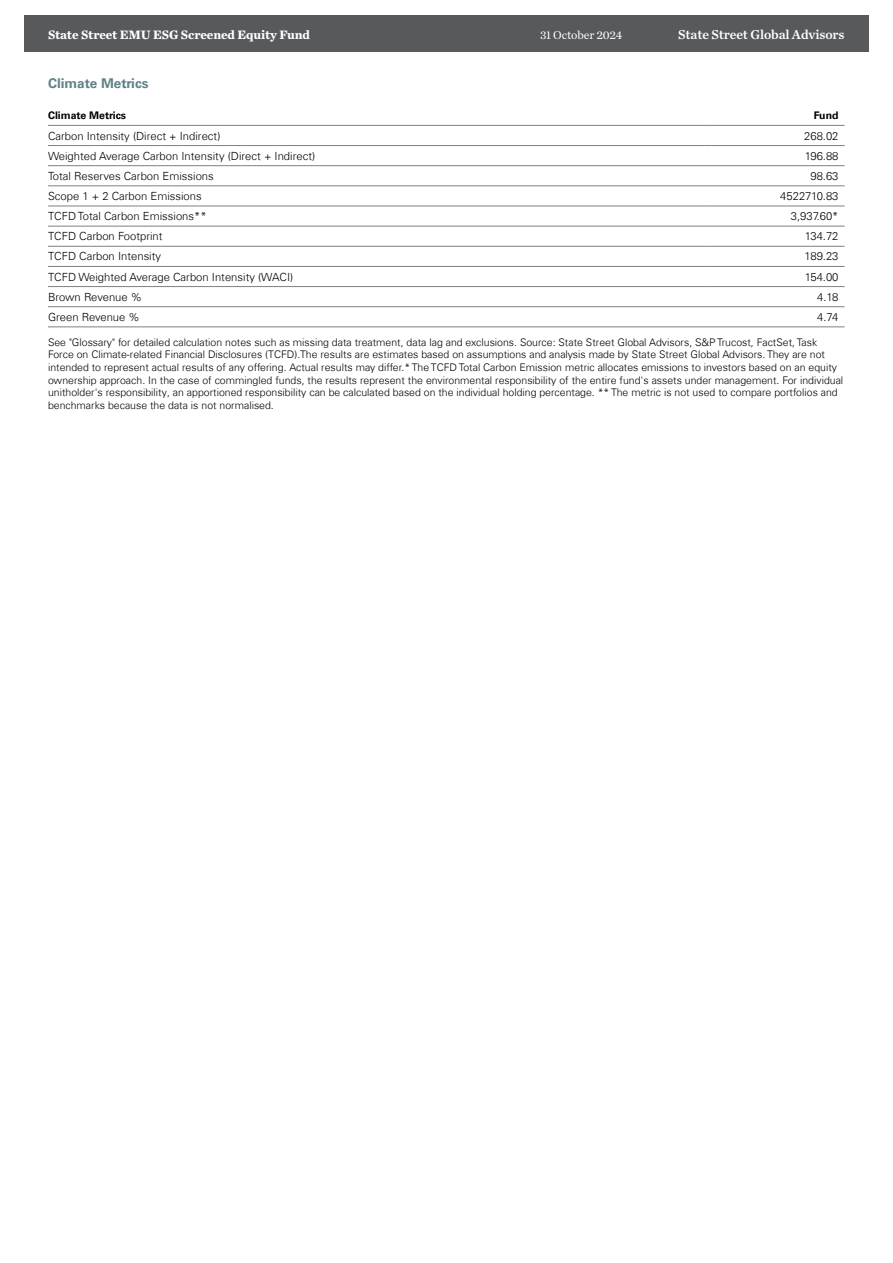
<style>
.page{position:relative;width:893px;height:1263px;background:#fff}
.page>*{position:absolute;margin:0;border:0;box-sizing:border-box;transform-origin:0 0}
.Factsheet_SSGA_Title_Back{font:13.5px "Chronicle Text G1 Semi";letter-spacing:-.01em;color:#fff}
.ESG_Caption2{font:700 13.5px "Univers Com 65";color:#5f8289}
.Factsheet_Title_Back{font:700 12.75px "Chronicle Text G1";letter-spacing:-.01em;color:#fff}
.t1{font:12px "Chronicle Text G1";letter-spacing:-.01em;color:#fff}
.ESG_TD_Left{font:300 11.25px "Univers Com 45";color:#000}
.ESG_TD_Right{font:300 11.25px "Univers Com 45";color:#000}
.ESG_Text_7pt{font:300 10.5px/12.6px "Univers Com 45";color:#000}
.ESG_TH_Left{font:700 10.5px "Univers Com 65";color:#000}
.ESG_TH_Right{font:700 10.5px "Univers Com 65";color:#000}
</style>
<div class="page">
<div style="left:24px;top:15px;width:844px;height:36px;background:#58595b"></div>
<hr style="left:48px;top:125px;width:664px;height:1px;background:#808080">
<hr style="left:48px;top:326px;width:664px;height:1px;background:#808080">
<hr style="left:712px;top:125px;width:132px;height:1px;background:#808080">
<hr style="left:48px;top:145px;width:664px;height:1px;background:#808080">
<hr style="left:712px;top:145px;width:132px;height:1px;background:#808080">
<hr style="left:48px;top:165px;width:664px;height:1px;background:#808080">
<hr style="left:712px;top:165px;width:132px;height:1px;background:#808080">
<hr style="left:48px;top:185px;width:664px;height:1px;background:#808080">
<hr style="left:712px;top:185px;width:132px;height:1px;background:#808080">
<hr style="left:48px;top:206px;width:664px;height:1px;background:#808080">
<hr style="left:712px;top:206px;width:132px;height:1px;background:#808080">
<hr style="left:48px;top:226px;width:664px;height:1px;background:#808080">
<hr style="left:712px;top:226px;width:132px;height:1px;background:#808080">
<hr style="left:48px;top:246px;width:664px;height:1px;background:#808080">
<hr style="left:712px;top:246px;width:132px;height:1px;background:#808080">
<hr style="left:48px;top:266px;width:664px;height:1px;background:#808080">
<hr style="left:712px;top:266px;width:132px;height:1px;background:#808080">
<hr style="left:48px;top:286px;width:664px;height:1px;background:#808080">
<hr style="left:712px;top:286px;width:132px;height:1px;background:#808080">
<hr style="left:48px;top:306px;width:664px;height:1px;background:#808080">
<hr style="left:712px;top:306px;width:132px;height:1px;background:#808080">
<hr style="left:712px;top:326px;width:132px;height:1px;background:#808080">
<p class="Factsheet_Title_Back" style="left:48px;top:24px;width:263px">State Street EMU ESG Screened Equity Fund</p>
<p class="t1" style="left:540px;top:26px;width:84px">31 October 2024</p>
<p class="Factsheet_SSGA_Title_Back" style="left:678px;top:24px;width:168px">State Street Global Advisors</p>
<p class="ESG_Caption2" style="left:48px;top:75px;width:102px">Climate Metrics</p>
<p class="ESG_TH_Left" style="left:48px;top:109px;width:80px">Climate Metrics</p>
<p class="ESG_TH_Right" style="left:814px;top:109px;width:26px">Fund</p>
<p class="ESG_TD_Left" style="left:48px;top:129px;width:174px">Carbon Intensity (Direct + Indirect)</p>
<p class="ESG_TD_Right" style="left:804px;top:129px;width:36px">268.02</p>
<p class="ESG_TD_Left" style="left:48px;top:149px;width:269px">Weighted Average Carbon Intensity (Direct + Indirect)</p>
<p class="ESG_TD_Right" style="left:805px;top:149px;width:35px">196.88</p>
<p class="ESG_TD_Left" style="left:48px;top:169px;width:167px">Total Reserves Carbon Emissions</p>
<p class="ESG_TD_Right" style="left:810px;top:169px;width:30px">98.63</p>
<p class="ESG_TD_Left" style="left:48px;top:189px;width:155px">Scope 1 + 2 Carbon Emissions</p>
<p class="ESG_TD_Right" style="left:780px;top:189px;width:60px">4522710.83</p>
<p class="ESG_TD_Left" style="left:48px;top:209px;width:160px">TCFD Total Carbon Emissions**</p>
<p class="ESG_TD_Right" style="left:791px;top:209px;width:49px">3,937.60*</p>
<p class="ESG_TD_Left" style="left:48px;top:229px;width:116px">TCFD Carbon Footprint</p>
<p class="ESG_TD_Right" style="left:805px;top:229px;width:35px">134.72</p>
<p class="ESG_TD_Left" style="left:48px;top:250px;width:115px">TCFD Carbon Intensity</p>
<p class="ESG_TD_Right" style="left:804px;top:250px;width:36px">189.23</p>
<p class="ESG_TD_Left" style="left:48px;top:270px;width:247px">TCFD Weighted Average Carbon Intensity (WACI)</p>
<p class="ESG_TD_Right" style="left:805px;top:270px;width:35px">154.00</p>
<p class="ESG_TD_Left" style="left:48px;top:290px;width:96px">Brown Revenue %</p>
<p class="ESG_TD_Right" style="left:817px;top:290px;width:23px">4.18</p>
<p class="ESG_TD_Left" style="left:48px;top:310px;width:93px">Green Revenue %</p>
<p class="ESG_TD_Right" style="left:817px;top:310px;width:23px">4.74</p>
<p class="ESG_Text_7pt" style="left:48px;top:336px;width:797px">See "Glossary" for detailed calculation notes such as missing data treatment, data lag and exclusions. Source: State Street Global Advisors, S&amp;P Trucost, FactSet, Task Force on Climate-related Financial Disclosures (TCFD).The results are estimates based on assumptions and analysis made by State Street Global Advisors. They are not intended to represent actual results of any offering. Actual results may differ.* The TCFD Total Carbon Emission metric allocates emissions to investors based on an equity ownership approach. In the case of commingled funds, the results represent the environmental responsibility of the entire fund's assets under management. For individual unitholder's responsibility, an apportioned responsibility can be calculated based on the individual holding percentage. ** The metric is not used to compare portfolios and benchmarks because the data is not normalised.</p>
</div>
